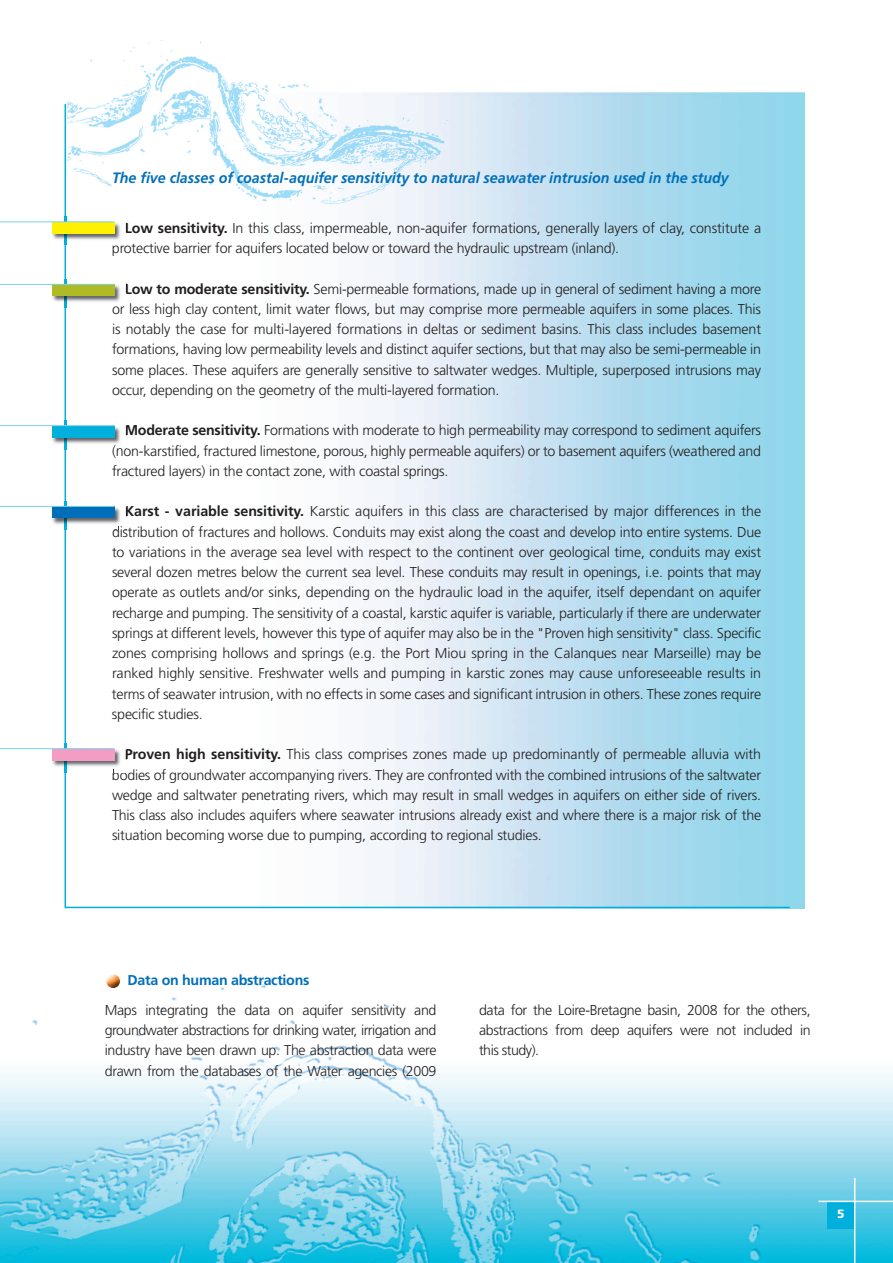
<style>
.page{position:relative;width:893px;height:1263px;background:#fff}
.page>*{position:absolute;margin:0;border:0;box-sizing:border-box;transform-origin:0 0}
.t1{font:italic 700 15px "Frutiger";color:#006fba;scale:.95 1}
.t2{font:300 14.25px/20.2px "Frutiger";letter-spacing:-.015em;color:#231f20;text-align:justify}
.t3{font:700 14.25px "Frutiger";letter-spacing:-.02em;color:#006fba}
.t4{font:900 12px "Frutiger";color:#fff}
.s1{font-weight:700}
</style>
<div class="page">
<img style="left:0;top:104px;width:893px;height:1159px">
<div style="left:828px;top:1202px;width:26px;height:26px;background:#00afdc"></div>
<hr style="left:854px;top:1178px;width:1px;height:85px;background:#fff">
<hr style="left:818px;top:1200px;width:75px;height:2px;background:#fff">
<img style="left:106px;top:974px;width:14px;height:14px;border-radius:50%">
<img style="left:67px;top:40px;width:738px;height:868px">
<hr style="left:65px;top:104px;width:1px;height:804px;background:#00afdc">
<hr style="left:65px;top:907px;width:725px;height:1px;background:#00afdc">
<img style="left:47px;top:216px;width:79px;height:29px">
<svg style="left:65px;top:216px;width:1px;height:29px"></svg>
<div style="left:52px;top:222px;width:63px;height:11px;background:#fff101"></div>
<img style="left:47px;top:279px;width:79px;height:29px">
<svg style="left:65px;top:279px;width:1px;height:29px"></svg>
<svg style="left:113px;top:306px;width:11px;height:2px"></svg>
<div style="left:52px;top:285px;width:63px;height:11px;background:#afbb25"></div>
<img style="left:47px;top:421px;width:79px;height:28px">
<svg style="left:65px;top:421px;width:1px;height:28px"></svg>
<svg style="left:113px;top:445px;width:13px;height:4px"></svg>
<div style="left:52px;top:426px;width:63px;height:12px;background:#00afdc"></div>
<img style="left:47px;top:501px;width:79px;height:29px">
<svg style="left:65px;top:501px;width:1px;height:29px"></svg>
<svg style="left:113px;top:526px;width:13px;height:4px"></svg>
<div style="left:52px;top:507px;width:63px;height:11px;background:#006fba"></div>
<img style="left:47px;top:743px;width:79px;height:29px">
<svg style="left:65px;top:743px;width:1px;height:29px"></svg>
<div style="left:52px;top:749px;width:63px;height:11px;background:#f49dc4"></div>
<hr style="left:0;top:221px;width:115px;height:1px;background:#7bd2eb">
<hr style="left:0;top:284px;width:115px;height:1px;background:#7bd2eb">
<hr style="left:0;top:425px;width:115px;height:1px;background:#7bd2eb">
<hr style="left:0;top:506px;width:115px;height:1px;background:#7bd2eb">
<hr style="left:0;top:748px;width:115px;height:1px;background:#7bd2eb">
<p class="t1" style="left:112px;top:172px;width:651px">The five classes of coastal-aquifer sensitivity to natural seawater intrusion used in the study</p>
<p class="t2" style="left:112px;top:219px;width:651px;text-indent:13px"><span class="s1">Low sensitivity.</span> In this class, impermeable, non-aquifer formations, generally layers of clay, constitute a protective barrier for aquifers located below or toward the hydraulic upstream (inland).</p>
<p class="t2" style="left:112px;top:280px;width:651px;text-indent:13px"><span class="s1">Low to moderate sensitivity.</span> Semi-permeable formations, made up in general of sediment having a more or less high clay content, limit water flows, but may comprise more permeable aquifers in some places. This is notably the case for multi-layered formations in deltas or sediment basins. This class includes basement formations, having low permeability levels and distinct aquifer sections, but that may also be semi-permeable in some places. These aquifers are generally sensitive to saltwater wedges. Multiple, superposed intrusions may occur, depending on the geometry of the multi-layered formation.</p>
<p class="t2" style="left:112px;top:421px;width:651px;text-indent:13px"><span class="s1">Moderate sensitivity.</span> Formations with moderate to high permeability may correspond to sediment aquifers (non-karstified, fractured limestone, porous, highly permeable aquifers) or to basement aquifers (weathered and fractured layers) in the contact zone, with coastal springs.</p>
<p class="t2" style="left:112px;top:502px;width:651px;text-indent:13px"><span class="s1">Karst - variable sensitivity.</span> Karstic aquifers in this class are characterised by major differences in the distribution of fractures and hollows. Conduits may exist along the coast and develop into entire systems. Due to variations in the average sea level with respect to the continent over geological time, conduits may exist several dozen metres below the current sea level. These conduits may result in openings, i.e. points that may operate as outlets and/or sinks, depending on the hydraulic load in the aquifer, itself dependant on aquifer recharge and pumping. The sensitivity of a coastal, karstic aquifer is variable, particularly if there are underwater springs at different levels, however this type of aquifer may also be in the "Proven high sensitivity" class. Specific zones comprising hollows and springs (e.g. the Port Miou spring in the Calanques near Marseille) may be ranked highly sensitive. Freshwater wells and pumping in karstic zones may cause unforeseeable results in terms of seawater intrusion, with no effects in some cases and significant intrusion in others. These zones require specific studies.</p>
<p class="t2" style="left:112px;top:745px;width:651px;text-indent:13px"><span class="s1">Proven high sensitivity.</span> This class comprises zones made up predominantly of permeable alluvia with bodies of groundwater accompanying rivers. They are confronted with the combined intrusions of the saltwater wedge and saltwater penetrating rivers, which may result in small wedges in aquifers on either side of rivers.<br>This class also includes aquifers where seawater intrusions already exist and where there is a major risk of the situation becoming worse due to pumping, according to regional studies.</p>
<p class="t3" style="left:128px;top:974px;width:183px">Data on human abstractions</p>
<p class="t2" style="left:105px;top:1001px;width:333px">Maps integrating the data on aquifer sensitivity and groundwater abstractions for drinking water, irrigation and industry have been drawn up. The abstraction data were drawn from the databases of the Water agencies (2009</p>
<p class="t2" style="left:479px;top:1001px;width:333px">data for the Loire-Bretagne basin, 2008 for the others, abstractions from deep aquifers were not included in this study).</p>
<p class="t4" style="left:837px;top:1208px;width:9px">5</p>
</div>
